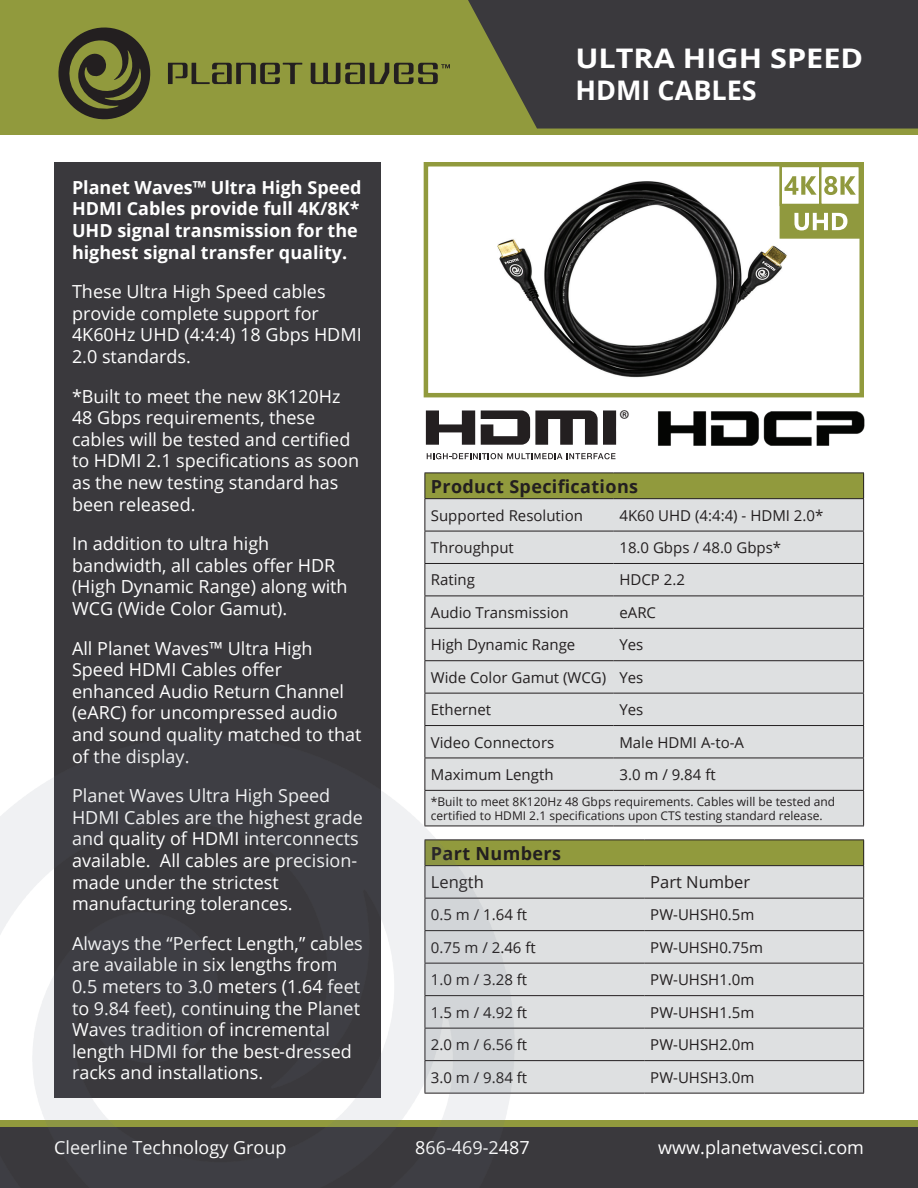
<style>
.page{position:relative;width:918px;height:1188px;background:#fff}
.page>*{position:absolute;margin:0;border:0;box-sizing:border-box;transform-origin:0 0}
.t1{font:700 27px/32.4px "Open Sans";color:#fff;scale:1.13 1}
.t2{font:25.95px "Myriad Pro";color:#231f20}
.t3{font:18px/21.6px "Open Sans";color:#fff}
.t4{font:700 18px/21.6px "Open Sans";color:#fff}
.t5{font:700 18px "Open Sans";letter-spacing:.02em;color:#231f20}
.t6{font:16.5px "Open Sans";color:#231f20}
.t7{font:15px/32.4px "Open Sans";color:#231f20;text-align:justify}
.t8{font:12px/14.4px "Open Sans";color:#231f20}
</style>
<div class="page">
<div style="left:0;top:0;width:918px;height:135px;background:#919a3d"></div>
<div style="left:0;top:1120px;width:918px;height:68px;background:#919a3d"></div>
<svg style="left:311px;top:63px;width:139px;height:21px"></svg>
<svg style="left:168px;top:63px;width:134px;height:21px"></svg>
<svg style="left:58px;top:28px;width:93px;height:91px"></svg>
<svg style="left:468px;top:0;width:450px;height:129px;background:#41403d"></svg>
<div style="left:0;top:1128px;width:918px;height:60px;background:#3a393d"></div>
<img style="left:497px;top:167px;width:290px;height:211px">
<div style="left:424px;top:162px;width:440px;height:235px;border:4px solid #919a3d"></div>
<div style="left:54px;top:162px;width:327px;height:935px;background:#3a393d"></div>
<div style="left:425px;top:840px;width:439px;height:26px;background:#919a3d"></div>
<div style="left:519px;top:866px;width:344px;height:227px;background:#dee0e1"></div>
<hr style="left:425px;top:839px;width:219px;height:1px;background:#231f20">
<hr style="left:644px;top:839px;width:220px;height:1px;background:#231f20">
<svg style="left:863px;top:840px;width:1px;height:25px"></svg>
<hr style="left:425px;top:865px;width:219px;height:1px;background:#231f20">
<hr style="left:644px;top:865px;width:220px;height:1px;background:#231f20">
<hr style="left:863px;top:866px;width:1px;height:32px;background:#231f20">
<hr style="left:425px;top:898px;width:219px;height:1px;background:#231f20">
<hr style="left:644px;top:898px;width:220px;height:1px;background:#231f20">
<hr style="left:863px;top:899px;width:1px;height:31px;background:#231f20">
<hr style="left:425px;top:930px;width:219px;height:1px;background:#231f20">
<hr style="left:644px;top:930px;width:220px;height:1px;background:#231f20">
<hr style="left:863px;top:931px;width:1px;height:32px;background:#231f20">
<hr style="left:425px;top:963px;width:219px;height:1px;background:#231f20">
<hr style="left:644px;top:963px;width:220px;height:1px;background:#231f20">
<hr style="left:863px;top:964px;width:1px;height:31px;background:#231f20">
<hr style="left:425px;top:995px;width:219px;height:1px;background:#231f20">
<hr style="left:644px;top:995px;width:220px;height:1px;background:#231f20">
<hr style="left:863px;top:996px;width:1px;height:32px;background:#231f20">
<hr style="left:425px;top:1028px;width:219px;height:1px;background:#231f20">
<hr style="left:644px;top:1028px;width:220px;height:1px;background:#231f20">
<hr style="left:863px;top:1029px;width:1px;height:31px;background:#231f20">
<hr style="left:425px;top:1060px;width:219px;height:1px;background:#231f20">
<hr style="left:644px;top:1060px;width:220px;height:1px;background:#231f20">
<hr style="left:863px;top:1061px;width:1px;height:32px;background:#231f20">
<hr style="left:425px;top:1093px;width:219px;height:1px;background:#231f20">
<hr style="left:644px;top:1093px;width:220px;height:1px;background:#231f20">
<div style="left:425px;top:473px;width:439px;height:26px;background:#919a3d"></div>
<div style="left:425px;top:499px;width:438px;height:327px;background:#dee0e1"></div>
<hr style="left:424px;top:473px;width:189px;height:1px;background:#231f20">
<svg style="left:424px;top:473px;width:1px;height:25px"></svg>
<hr style="left:613px;top:473px;width:251px;height:1px;background:#231f20">
<svg style="left:863px;top:473px;width:1px;height:25px"></svg>
<hr style="left:424px;top:498px;width:189px;height:1px;background:#231f20">
<hr style="left:424px;top:499px;width:1px;height:32px;background:#231f20">
<hr style="left:613px;top:498px;width:251px;height:1px;background:#231f20">
<hr style="left:863px;top:499px;width:1px;height:32px;background:#231f20">
<hr style="left:424px;top:531px;width:189px;height:1px;background:#231f20">
<hr style="left:424px;top:531px;width:1px;height:32px;background:#231f20">
<hr style="left:613px;top:531px;width:251px;height:1px;background:#231f20">
<hr style="left:863px;top:531px;width:1px;height:32px;background:#231f20">
<hr style="left:424px;top:563px;width:189px;height:1px;background:#231f20">
<hr style="left:424px;top:564px;width:1px;height:32px;background:#231f20">
<hr style="left:613px;top:563px;width:251px;height:1px;background:#231f20">
<hr style="left:863px;top:564px;width:1px;height:32px;background:#231f20">
<hr style="left:424px;top:596px;width:189px;height:1px;background:#231f20">
<hr style="left:424px;top:596px;width:1px;height:32px;background:#231f20">
<hr style="left:613px;top:596px;width:251px;height:1px;background:#231f20">
<hr style="left:863px;top:596px;width:1px;height:32px;background:#231f20">
<hr style="left:424px;top:628px;width:189px;height:1px;background:#231f20">
<hr style="left:424px;top:629px;width:1px;height:31px;background:#231f20">
<hr style="left:613px;top:628px;width:251px;height:1px;background:#231f20">
<hr style="left:863px;top:629px;width:1px;height:31px;background:#231f20">
<hr style="left:424px;top:660px;width:189px;height:1px;background:#231f20">
<hr style="left:424px;top:661px;width:1px;height:32px;background:#231f20">
<hr style="left:613px;top:660px;width:251px;height:1px;background:#231f20">
<hr style="left:863px;top:661px;width:1px;height:32px;background:#231f20">
<hr style="left:424px;top:693px;width:189px;height:1px;background:#231f20">
<hr style="left:424px;top:694px;width:1px;height:31px;background:#231f20">
<hr style="left:613px;top:693px;width:251px;height:1px;background:#231f20">
<hr style="left:863px;top:694px;width:1px;height:31px;background:#231f20">
<hr style="left:424px;top:725px;width:189px;height:1px;background:#231f20">
<hr style="left:424px;top:726px;width:1px;height:32px;background:#231f20">
<hr style="left:613px;top:725px;width:251px;height:1px;background:#231f20">
<hr style="left:863px;top:726px;width:1px;height:32px;background:#231f20">
<hr style="left:424px;top:758px;width:189px;height:1px;background:#231f20">
<hr style="left:613px;top:758px;width:251px;height:1px;background:#231f20">
<hr style="left:863px;top:758px;width:1px;height:32px;background:#231f20">
<hr style="left:424px;top:790px;width:189px;height:1px;background:#231f20">
<hr style="left:613px;top:790px;width:251px;height:1px;background:#231f20">
<hr style="left:863px;top:791px;width:1px;height:35px;background:#231f20">
<hr style="left:424px;top:826px;width:189px;height:1px;background:#231f20">
<hr style="left:613px;top:826px;width:251px;height:1px;background:#231f20">
<img style="left:0;top:737px;width:519px;height:391px">
<svg style="left:780px;top:165px;width:81px;height:74px"></svg>
<img style="left:657px;top:411px;width:207px;height:34px">
<svg style="left:426px;top:410px;width:49px;height:35px"></svg>
<svg style="left:481px;top:410px;width:135px;height:35px"></svg>
<svg style="left:427px;top:453px;width:188px;height:6px"></svg>
<p class="t4" style="left:72px;top:176px;width:291px">Planet Waves™ Ultra High Speed<br>HDMI Cables provide full 4K/8K*<br>UHD signal transmission for the highest signal transfer quality.</p>
<p class="t3" style="left:72px;top:280px;width:291px">These Ultra High Speed cables provide complete support for<br>4K60Hz UHD (4:4:4) 18 Gbps HDMI<br>2.0 standards.</p>
<p class="t3" style="left:72px;top:385px;width:289px">*Built to meet the new 8K120Hz<br>48 Gbps requirements, these cables will be tested and certified to HDMI 2.1 specifications as soon as the new testing standard has been released.</p>
<p class="t3" style="left:72px;top:532px;width:277px">In addition to ultra high bandwidth, all cables offer HDR (High Dynamic Range) along with<br>WCG (Wide Color Gamut).</p>
<p class="t3" style="left:72px;top:637px;width:291px">All Planet Waves™ Ultra High<br>Speed HDMI Cables offer enhanced Audio Return Channel (eARC) for uncompressed audio and sound quality matched to that of the display.</p>
<p class="t3" style="left:72px;top:784px;width:292px">Planet Waves Ultra High Speed<br>HDMI Cables are the highest grade and quality of HDMI interconnects available. All cables are precision&shy;made under the strictest manufacturing tolerances.</p>
<p class="t3" style="left:72px;top:932px;width:292px">Always the “Perfect Length,” cables are available in six lengths from 0.5 meters to 3.0 meters (1.64 feet to 9.84 feet), continuing the Planet Waves tradition of incremental length HDMI for the best-dressed racks and installations.</p>
<h1 class="t1" style="left:575px;top:41px;width:256px">ULTRA HIGH SPEED<br>HDMI CABLES</h1>
<h2 class="t2" style="left:619px;top:403px;width:12px">®</h2>
<p class="t5" style="left:431px;top:473px;width:209px">Product Specifications</p>
<p class="t7" style="left:431px;top:499px;width:154px">Supported Resolution</p>
<p class="t7" style="left:619px;top:499px;width:205px">4K60 UHD (4:4:4) - HDMI 2.0*</p>
<p class="t7" style="left:431px;top:531px;width:85px">Throughput</p>
<p class="t7" style="left:619px;top:531px;width:163px">18.0 Gbps / 48.0 Gbps*</p>
<p class="t7" style="left:431px;top:563px;width:46px">Rating</p>
<p class="t7" style="left:619px;top:563px;width:67px">HDCP 2.2</p>
<p class="t7" style="left:431px;top:596px;width:139px">Audio Transmission</p>
<p class="t7" style="left:619px;top:596px;width:38px">eARC</p>
<p class="t7" style="left:431px;top:628px;width:146px">High Dynamic Range</p>
<p class="t7" style="left:431px;top:628px;width:214px;text-indent:189px">Yes Wide Color Gamut (WCG) Yes Ethernet</p>
<p class="t7" style="left:619px;top:693px;width:25px">Yes</p>
<p class="t7" style="left:431px;top:725px;width:125px">Video Connectors</p>
<p class="t7" style="left:619px;top:725px;width:126px">Male HDMI A-to-A</p>
<p class="t7" style="left:431px;top:758px;width:124px">Maximum Length</p>
<p class="t7" style="left:619px;top:758px;width:98px">3.0 m / 9.84 ft</p>
<p class="t8" style="left:431px;top:794px;width:406px">*Built to meet 8K120Hz 48 Gbps requirements. Cables will be tested and certified to HDMI 2.1 specifications upon CTS testing standard release.</p>
<p class="t5" style="left:431px;top:840px;width:132px">Part Numbers</p>
<p class="t6" style="left:431px;top:871px;width:54px">Length</p>
<p class="t6" style="left:650px;top:871px;width:101px">Part Number</p>
<p class="t7" style="left:431px;top:898px;width:98px">0.5 m / 1.64 ft</p>
<p class="t7" style="left:650px;top:898px;width:106px">PW-UHSH0.5m</p>
<p class="t7" style="left:431px;top:931px;width:106px">0.75 m / 2.46 ft</p>
<p class="t7" style="left:650px;top:931px;width:114px">PW-UHSH0.75m</p>
<p class="t7" style="left:431px;top:963px;width:98px">1.0 m / 3.28 ft</p>
<p class="t7" style="left:650px;top:963px;width:106px">PW-UHSH1.0m</p>
<p class="t7" style="left:431px;top:996px;width:98px">1.5 m / 4.92 ft</p>
<p class="t7" style="left:650px;top:996px;width:106px">PW-UHSH1.5m</p>
<p class="t7" style="left:431px;top:1028px;width:98px">2.0 m / 6.56 ft</p>
<p class="t7" style="left:650px;top:1028px;width:106px">PW-UHSH2.0m</p>
<p class="t7" style="left:431px;top:1061px;width:98px">3.0 m / 9.84 ft</p>
<p class="t7" style="left:650px;top:1061px;width:106px">PW-UHSH3.0m</p>
<p class="t3" style="left:54px;top:1136px;width:234px">Cleerline Technology Group</p>
<p class="t3" style="left:415px;top:1136px;width:116px">866-469-2487</p>
<p class="t3" style="left:658px;top:1136px;width:207px">www.planetwavesci.com</p>
</div>
